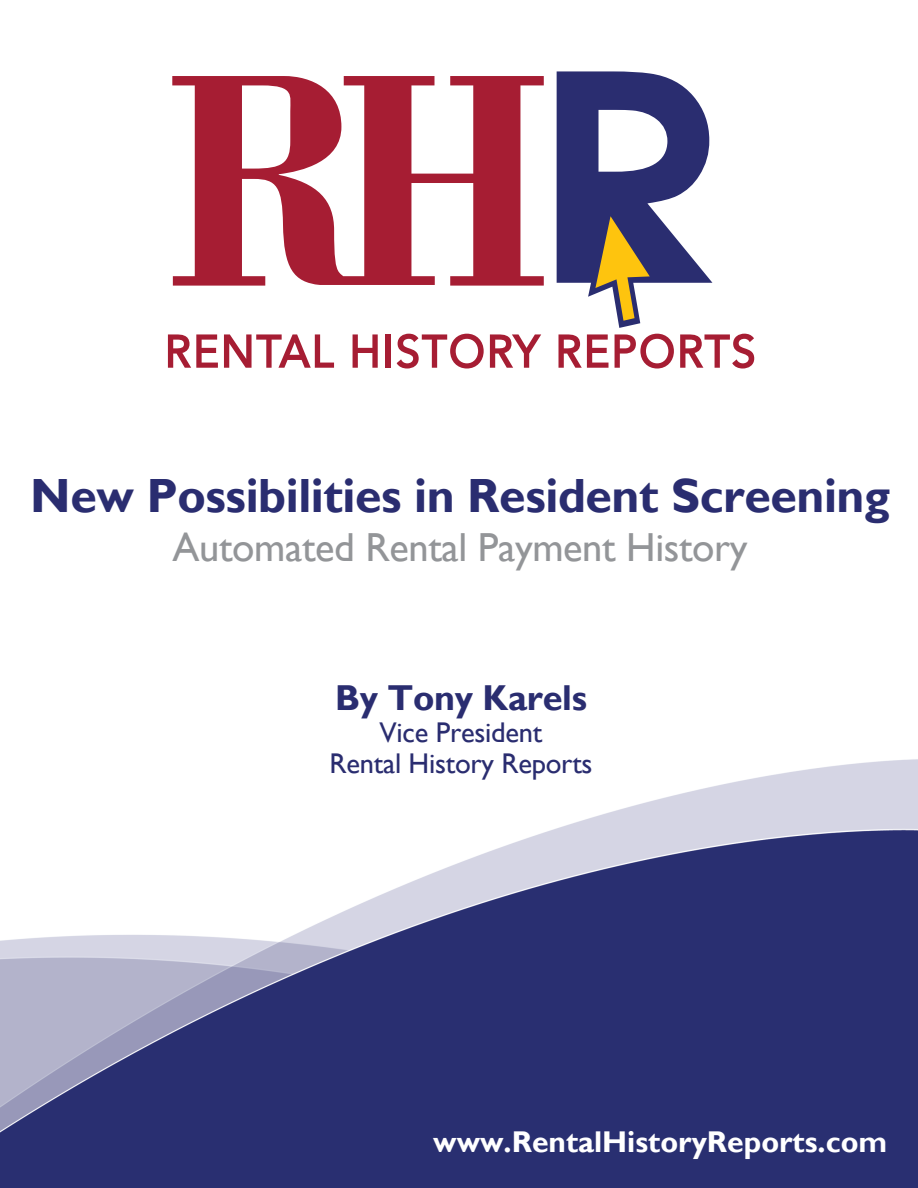
<style>
.page{position:relative;width:918px;height:1188px;background:#fff}
.page>*{position:absolute;margin:0;border:0;box-sizing:border-box;transform-origin:0 0}
.t1{font:700 48px "Gill Sans";letter-spacing:-.01em;color:#2a2d70}
.t2{font:40.5px "Gill Sans";letter-spacing:-.01em;color:#939598}
.t3{font:700 36px "Gill Sans";letter-spacing:-.01em;color:#2a2d70}
.t4{font:700 30px "Gill Sans";color:#fff}
.t5{font:28.5px/31.5px "Gill Sans";letter-spacing:-.01em;color:#2a2d70;text-align:center}
</style>
<div class="page">
<img style="left:0;top:759px;width:918px;height:429px">
<svg style="left:168px;top:334px;width:50px;height:34px"></svg>
<svg style="left:224px;top:334px;width:110px;height:34px"></svg>
<svg style="left:353px;top:334px;width:25px;height:34px"></svg>
<div style="left:386px;top:334px;width:5px;height:34px;background:#a61d33"></div>
<svg style="left:397px;top:334px;width:87px;height:35px"></svg>
<svg style="left:490px;top:334px;width:51px;height:34px"></svg>
<svg style="left:559px;top:334px;width:50px;height:34px"></svg>
<svg style="left:615px;top:334px;width:59px;height:35px"></svg>
<svg style="left:680px;top:334px;width:74px;height:35px"></svg>
<svg style="left:557px;top:71px;width:155px;height:257px"></svg>
<svg style="left:172px;top:76px;width:372px;height:210px;fill:#a61d33"></svg>
<p class="t1" style="left:30px;top:467px;width:861px">New Possibilities in Resident Screening</p>
<p class="t2" style="left:173px;top:524px;width:577px">Automated Rental Payment History</p>
<p class="t3" style="left:335px;top:676px;width:254px">By Tony Karels</p>
<p class="t5" style="left:330px;top:717px;width:265px">Vice President<br>Rental History Reports</p>
<p class="t4" style="left:433px;top:1124px;width:456px">www.RentalHistoryReports.com</p>
</div>
